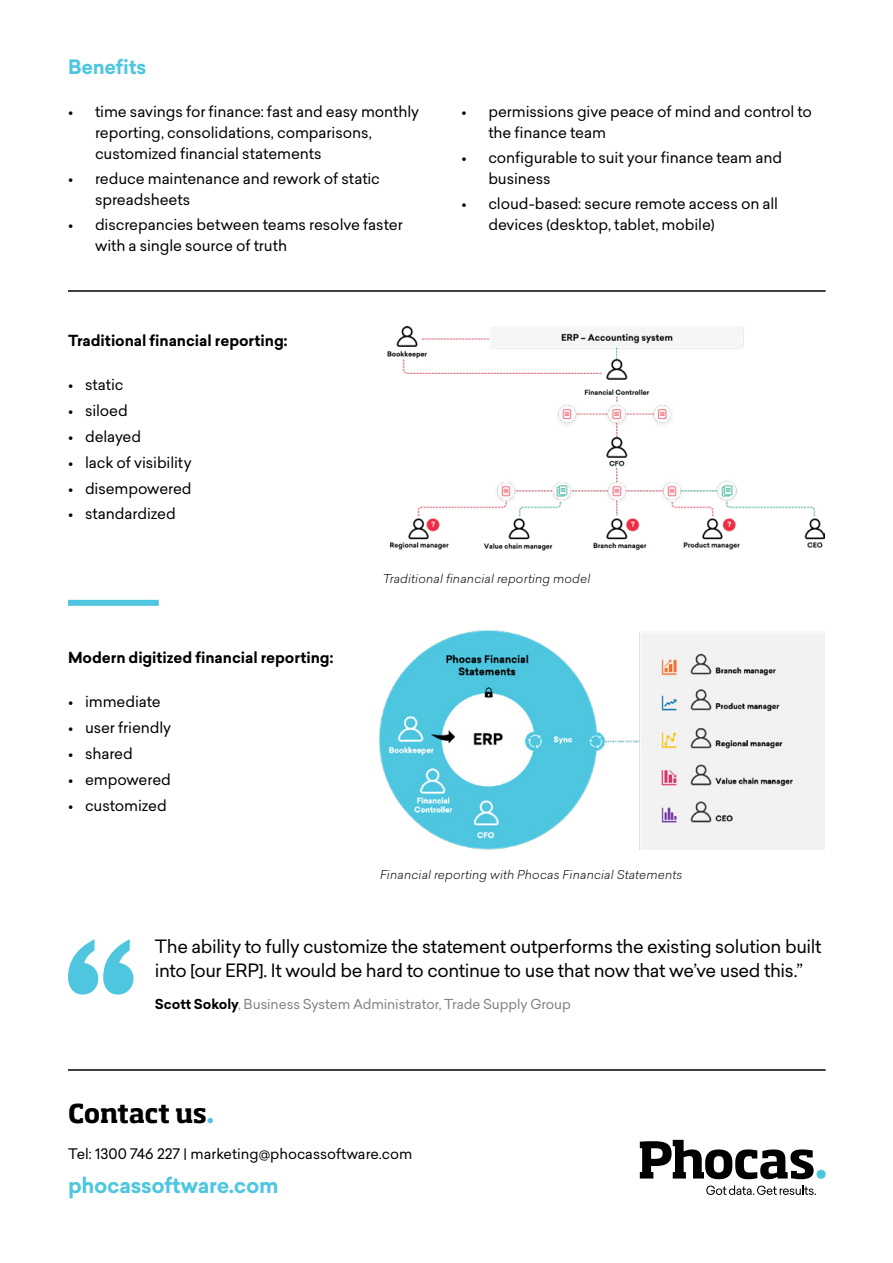
<style>
.page{position:relative;width:893px;height:1263px;background:#fff}
.page>*{position:absolute;margin:0;border:0;box-sizing:border-box;transform-origin:0 0}
.t1{font:700 25.65px "Soho Std";letter-spacing:-.02em;color:#000}
.t2{font:700 21px "Sailec";letter-spacing:-.015em;color:#4fc6e0}
.t3{font:700 19.5px "Sailec";letter-spacing:-.015em;color:#4fc6e0}
.t4{font:18px/24px "Sailec";letter-spacing:-.025em;color:#000}
.t5{font:15px/21px "Sailec";letter-spacing:-.01em;color:#000}
.t6{font:700 15px "Sailec";letter-spacing:-.005em;color:#000}
.t7{font:14.25px "Sailec";color:#000}
.t8{font:13.5px "Sailec";letter-spacing:-.01em;color:#808285}
.t9{font:italic 300 12px "Sailec";letter-spacing:.015em;color:#000}
.s1{font-weight:700;color:#000}
.s2{color:#939598}
.s3{font-family:"Sailec";font-weight:900;color:#4fc6df}
</style>
<div class="page">
<svg style="left:640px;top:1140px;width:186px;height:39px"></svg>
<svg style="left:706px;top:1185px;width:110px;height:10px"></svg>
<svg style="left:68px;top:939px;width:65px;height:55px"></svg>
<hr style="left:68px;top:1069px;width:758px;height:2px;background:#000">
<hr style="left:68px;top:290px;width:758px;height:2px;background:#000">
<div style="left:68px;top:600px;width:91px;height:6px;background:#4fc6e0"></div>
<img style="left:388px;top:326px;width:437px;height:225px">
<img style="left:380px;top:631px;width:445px;height:218px">
<h3 class="t3" style="left:68px;top:53px;width:80px">Benefits</h3>
<p class="t5" style="left:95px;top:101px;width:326px;text-indent:-27px">• time savings for finance: fast and easy monthly reporting, consolidations, comparisons, customized financial statements</p>
<p class="t5" style="left:95px;top:168px;width:286px;text-indent:-27px">• reduce maintenance and rework of static spreadsheets</p>
<p class="t5" style="left:95px;top:214px;width:309px;text-indent:-27px">• discrepancies between teams resolve faster with a single source of truth</p>
<p class="t6" style="left:68px;top:330px;width:221px">Traditional financial reporting:</p>
<p class="t5" style="left:68px;top:374px;width:57px">• static</p>
<p class="t5" style="left:68px;top:400px;width:61px">• siloed</p>
<p class="t5" style="left:68px;top:426px;width:75px">• delayed</p>
<p class="t5" style="left:68px;top:451px;width:125px">• lack of visibility</p>
<p class="t5" style="left:68px;top:477px;width:125px">• disempowered</p>
<p class="t5" style="left:68px;top:503px;width:109px">• standardized</p>
<p class="t5" style="left:488px;top:101px;width:325px;text-indent:-27px">• permissions give peace of mind and control to the finance team</p>
<p class="t5" style="left:488px;top:147px;width:295px;text-indent:-27px">• configurable to suit your finance team and business</p>
<p class="t5" style="left:488px;top:193px;width:291px;text-indent:-27px">• cloud-based: secure remote access on all devices (desktop, tablet, mobile)</p>
<p class="t6" style="left:68px;top:647px;width:267px">Modern digitized financial reporting:</p>
<p class="t5" style="left:68px;top:691px;width:94px">• immediate</p>
<p class="t5" style="left:68px;top:717px;width:105px">• user friendly</p>
<p class="t5" style="left:68px;top:743px;width:66px">• shared</p>
<p class="t5" style="left:68px;top:768px;width:104px">• empowered</p>
<p class="t5" style="left:68px;top:794px;width:100px">• customized</p>
<p class="t9" style="left:383px;top:570px;width:209px">Traditional financial reporting model</p>
<p class="t9" style="left:380px;top:866px;width:304px">Financial reporting with Phocas Financial Statements</p>
<p class="t4" style="left:155px;top:934px;width:668px">The ability to fully customize the statement outperforms the existing solution built into [our ERP]. It would be hard to continue to use that now that we’ve used this.”</p>
<p class="t8" style="left:155px;top:994px;width:417px"><span class="s1">Scott Sokoly</span><span class="s2">,</span> Business System Administrator, Trade Supply Group</p>
<h1 class="t1" style="left:68px;top:1096px;width:147px">Contact us<span class="s3">.</span></h1>
<p class="t7" style="left:68px;top:1144px;width:346px">Tel: 1300 746 227 | marketing@phocassoftware.com</p>
<h2 class="t2" style="left:68px;top:1170px;width:212px">phocassoftware.com</h2>
</div>
